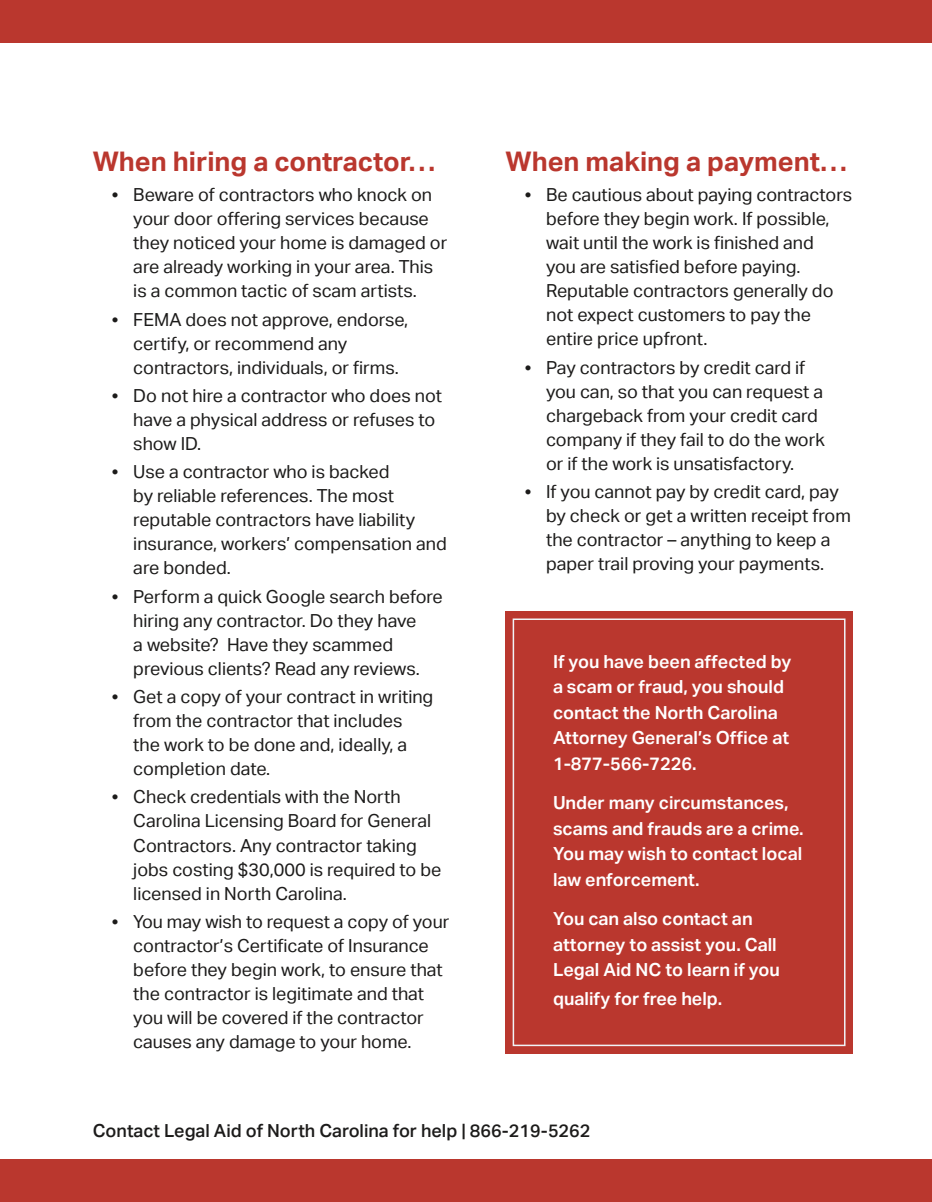
<style>
.page{position:relative;width:932px;height:1202px;background:#fff}
.page>*{position:absolute;margin:0;border:0;box-sizing:border-box;transform-origin:0 0}
.Body_text{font:700 27px "Aktiv Grotesk";color:#ba372e}
.t1{font:18px/24px "Aktiv Grotesk";color:#1c1b1a}
.Body_text-2{font:600 18px/25.5px "Aktiv Grotesk";color:#fff}
.t2{font:500 18px "Aktiv Grotesk";color:#1c1b1a}
.s1{font-family:"Futura PT";font-weight:300}
</style>
<div class="page">
<div style="left:0;top:1159px;width:932px;height:43px;background:#ba372e"></div>
<div style="left:0;top:0;width:932px;height:42px;background:#ba372e"></div>
<div style="left:505px;top:610px;width:347px;height:443px;background:#ba372e"></div>
<div style="left:512px;top:618px;width:333px;height:428px;border:2px solid #f1f3f7"></div>
<p class="Body_text" style="left:93px;top:146px;width:344px">When hiring a contractor…</p>
<p class="t1" style="left:133px;top:183px;width:315px;text-indent:-27px"><span class="s1">•</span> Beware of contractors who knock on your door offering services because they noticed your home is damaged or are already working in your area. This is a common tactic of scam artists.</p>
<p class="t1" style="left:133px;top:307px;width:276px;text-indent:-27px"><span class="s1">•</span> FEMA does not approve, endorse, certify, or recommend any contractors, individuals, or firms.</p>
<p class="t1" style="left:133px;top:384px;width:310px;text-indent:-27px"><span class="s1">•</span> Do not hire a contractor who does not have a physical address or refuses to show ID.</p>
<p class="t1" style="left:133px;top:460px;width:315px;text-indent:-27px"><span class="s1">•</span> Use a contractor who is backed<br>by reliable references. The most reputable contractors have liability insurance, workers’ compensation and are bonded.</p>
<p class="t1" style="left:133px;top:584px;width:311px;text-indent:-27px"><span class="s1">•</span> Perform a quick Google search before hiring any contractor. Do they have<br>a website? Have they scammed previous clients? Read any reviews.</p>
<p class="t1" style="left:133px;top:685px;width:301px;text-indent:-27px"><span class="s1">•</span> Get a copy of your contract in writing from the contractor that includes the work to be done and, ideally, a completion date.</p>
<p class="t1" style="left:133px;top:785px;width:309px;text-indent:-27px"><span class="s1">•</span> Check credentials with the North Carolina Licensing Board for General Contractors. Any contractor taking jobs costing $30,000 is required to be licensed in North Carolina.</p>
<p class="t1" style="left:133px;top:909px;width:317px;text-indent:-27px"><span class="s1">•</span> You may wish to request a copy of your contractor’s Certificate of Insurance before they begin work, to ensure that the contractor is legitimate and that you will be covered if the contractor causes any damage to your home.</p>
<p class="Body_text" style="left:505px;top:146px;width:343px">When making a payment…</p>
<p class="t1" style="left:546px;top:183px;width:308px;text-indent:-27px"><span class="s1">•</span> Be cautious about paying contractors before they begin work. If possible, wait until the work is finished and<br>you are satisfied before paying.<br>Reputable contractors generally do not expect customers to pay the entire price upfront.</p>
<p class="t1" style="left:546px;top:355px;width:280px;text-indent:-27px"><span class="s1">•</span> Pay contractors by credit card if you can, so that you can request a chargeback from your credit card company if they fail to do the work or if the work is unsatisfactory.</p>
<p class="t1" style="left:546px;top:480px;width:306px;text-indent:-27px"><span class="s1">•</span> If you cannot pay by credit card, pay by check or get a written receipt from the contractor – anything to keep a paper trail proving your payments.</p>
<p class="Body_text-2" style="left:553px;top:648px;width:240px">If you have been affected by a scam or fraud, you should contact the North Carolina<br>Attorney General’s Office at<br>1-877-566-7226.</p>
<p class="Body_text-2" style="left:553px;top:790px;width:252px">Under many circumstances, scams and frauds are a crime.<br>You may wish to contact local law enforcement.</p>
<p class="Body_text-2" style="left:553px;top:906px;width:228px">You can also contact an attorney to assist you. Call<br>Legal Aid NC to learn if you</p>
<p class="Body_text-2" style="left:553px;top:985px;width:171px">qualify for free help.</p>
<p class="t2" style="left:93px;top:1120px;width:499px">Contact Legal Aid of North Carolina for help | 866-219-5262</p>
</div>
